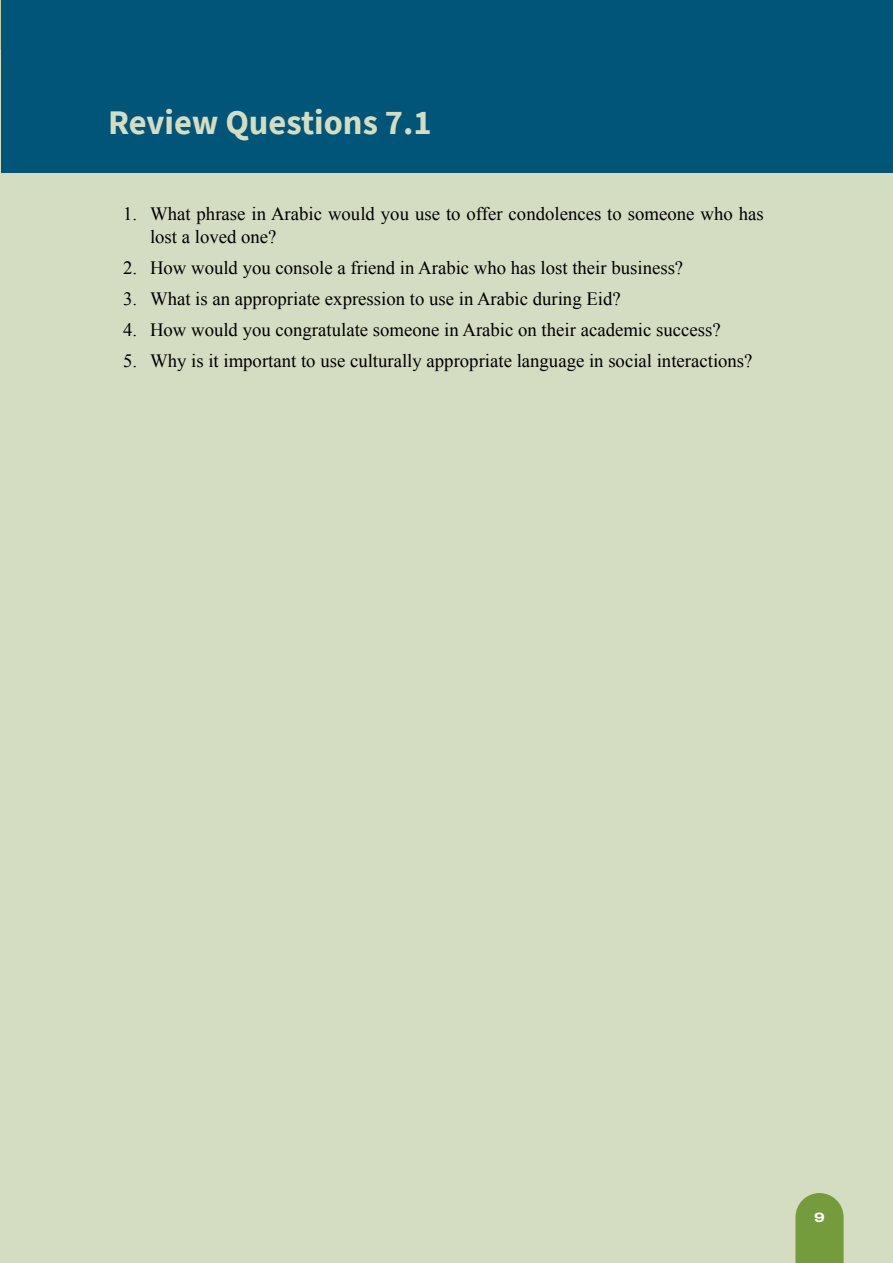
<style>
.page{position:relative;width:893px;height:1263px;background:#d4dcc1}
.page>*{position:absolute;margin:0;border:0;box-sizing:border-box;transform-origin:0 0}
.t1{font:700 34.5px "Source Sans Pro";color:#d4dcc1}
.t2{font:18.75px/22.5px "Times New Roman";color:#000}
.t3{font:800 13.5px "Archivo Expanded";color:#fff}
</style>
<div class="page">
<svg style="left:795px;top:1193px;width:49px;height:70px;background:#7ca048"></svg>
<div style="left:2px;top:0;width:891px;height:172px;background:#005578"></div>
<h1 class="t1" style="left:108px;top:99px;width:325px">Review Questions 7.1</h1>
<p class="t2" style="left:150px;top:202px;width:615px;text-indent:-27px">1. What phrase in Arabic would you use to offer condolences to someone who has lost a loved one?</p>
<p class="t2" style="left:123px;top:256px;width:562px">2. How would you console a friend in Arabic who has lost their business?</p>
<p class="t2" style="left:123px;top:287px;width:499px">3. What is an appropriate expression to use in Arabic during Eid?</p>
<p class="t2" style="left:123px;top:318px;width:599px">4. How would you congratulate someone in Arabic on their academic success?</p>
<p class="t2" style="left:123px;top:349px;width:631px">5. Why is it important to use culturally appropriate language in social interactions?</p>
<p class="t3" style="left:814px;top:1207px;width:12px">9</p>
</div>
